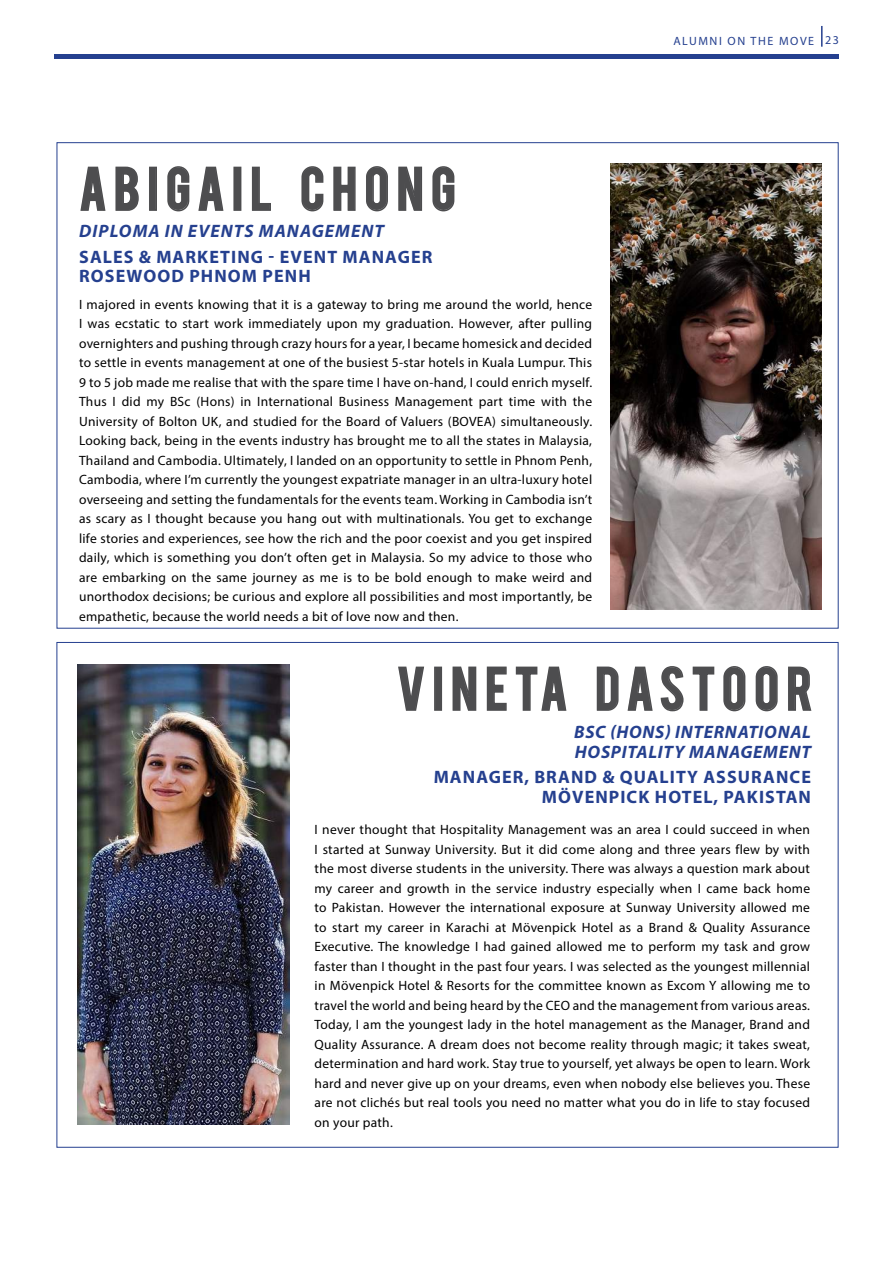
<style>
.page{position:relative;width:893px;height:1263px;background:#fff}
.page>*{position:absolute;margin:0;border:0;box-sizing:border-box;transform-origin:0 0}
.t1{font:48px "Bebas";letter-spacing:.13em;color:#4d4d4f}
.t2{font:48px "Bebas";letter-spacing:.15em;color:#4d4d4f}
.t3{font:700 18px/19.5px "Myriad Pro";letter-spacing:.06em;color:#25408f}
.t4{font:italic 700 18px/19.5px "Myriad Pro";letter-spacing:.04em;color:#25408f}
.t5{font:italic 700 18px "Myriad Pro";letter-spacing:.06em;color:#25408f}
.t6{font:13.5px/19.5px "Myriad Pro";letter-spacing:.02em;color:#000;text-align:justify}
.t7{font:12px "Myriad Pro";letter-spacing:.13em;color:#25408f}
</style>
<div class="page">
<div style="left:54px;top:54px;width:785px;height:5px;background:#25408f"></div>
<svg style="left:821px;top:26px;width:1px;height:21px"></svg>
<svg style="left:80px;top:166px;width:26px;height:45px"></svg>
<svg style="left:115px;top:166px;width:24px;height:45px"></svg>
<div style="left:149px;top:167px;width:8px;height:44px;border:2px solid #4d4d4f"></div>
<svg style="left:167px;top:166px;width:23px;height:46px"></svg>
<svg style="left:198px;top:166px;width:26px;height:45px"></svg>
<div style="left:233px;top:167px;width:8px;height:44px;border:2px solid #4d4d4f"></div>
<svg style="left:251px;top:166px;width:20px;height:45px"></svg>
<svg style="left:301px;top:166px;width:23px;height:46px"></svg>
<svg style="left:333px;top:166px;width:23px;height:45px"></svg>
<svg style="left:366px;top:166px;width:22px;height:46px"></svg>
<svg style="left:398px;top:166px;width:25px;height:45px"></svg>
<svg style="left:432px;top:166px;width:23px;height:46px"></svg>
<img style="left:610px;top:163px;width:212px;height:447px">
<svg style="left:398px;top:666px;width:26px;height:45px"></svg>
<div style="left:434px;top:667px;width:8px;height:44px;border:2px solid #4d4d4f"></div>
<svg style="left:452px;top:666px;width:25px;height:45px"></svg>
<svg style="left:486px;top:666px;width:21px;height:45px"></svg>
<svg style="left:515px;top:666px;width:52px;height:45px"></svg>
<svg style="left:596px;top:666px;width:23px;height:45px"></svg>
<svg style="left:627px;top:666px;width:26px;height:45px"></svg>
<svg style="left:660px;top:666px;width:24px;height:46px"></svg>
<svg style="left:692px;top:666px;width:23px;height:45px"></svg>
<svg style="left:723px;top:666px;width:23px;height:46px"></svg>
<svg style="left:755px;top:666px;width:23px;height:46px"></svg>
<svg style="left:788px;top:666px;width:24px;height:45px"></svg>
<img style="left:78px;top:664px;width:211px;height:460px">
<h1 class="t2" style="left:79px;top:154px;width:378px">ABIGAIL CHONG</h1>
<h2 class="t5" style="left:79px;top:219px;width:306px">DIPLOMA IN EVENTS MANAGEMENT</h2>
<h2 class="t3" style="left:79px;top:246px;width:355px">SALES &amp; MARKETING - EVENT MANAGER<br>ROSEWOOD PHNOM PENH</h2>
<p class="t6" style="left:79px;top:294px;width:515px">I majored in events knowing that it is a gateway to bring me around the world, hence I was ecstatic to start work immediately upon my graduation. However, after pulling overnighters and pushing through crazy hours for a year, I became homesick and decided to settle in events management at one of the busiest 5-star hotels in Kuala Lumpur. This 9 to 5 job made me realise that with the spare time I have on-hand, I could enrich myself.<br>Thus I did my BSc (Hons) in International Business Management part time with the University of Bolton UK, and studied for the Board of Valuers (BOVEA) simultaneously.<br>Looking back, being in the events industry has brought me to all the states in Malaysia, Thailand and Cambodia. Ultimately, I landed on an opportunity to settle in Phnom Penh, Cambodia, where I’m currently the youngest expatriate manager in an ultra-luxury hotel overseeing and setting the fundamentals for the events team. Working in Cambodia isn’t as scary as I thought because you hang out with multinationals. You get to exchange life stories and experiences, see how the rich and the poor coexist and you get inspired daily, which is something you don’t often get in Malaysia. So my advice to those who are embarking on the same journey as me is to be bold enough to make weird and unorthodox decisions; be curious and explore all possibilities and most importantly, be empathetic, because the world needs a bit of love now and then.</p>
<p class="t7" style="left:673px;top:34px;width:167px">ALUMNI ON THE MOVE 23</p>
<h1 class="t1" style="left:397px;top:654px;width:417px">VINETA DASTOOR</h1>
<h2 class="t4" style="left:574px;top:722px;width:238px">BSC (HONS) INTERNATIONAL<br>HOSPITALITY MANAGEMENT</h2>
<h2 class="t3" style="left:434px;top:767px;width:379px;text-align:right">MANAGER, BRAND &amp; QUALITY ASSURANCE<br>MÖVENPICK HOTEL, PAKISTAN</h2>
<p class="t6" style="left:315px;top:820px;width:497px">I never thought that Hospitality Management was an area I could succeed in when I started at Sunway University. But it did come along and three years flew by with the most diverse students in the university. There was always a question mark about my career and growth in the service industry especially when I came back home to Pakistan. However the international exposure at Sunway University allowed me to start my career in Karachi at Mövenpick Hotel as a Brand &amp; Quality Assurance Executive. The knowledge I had gained allowed me to perform my task and grow faster than I thought in the past four years. I was selected as the youngest millennial in Mövenpick Hotel &amp; Resorts for the committee known as Excom Y allowing me to travel the world and being heard by the CEO and the management from various areas.<br>Today, I am the youngest lady in the hotel management as the Manager, Brand and Quality Assurance. A dream does not become reality through magic; it takes sweat, determination and hard work. Stay true to yourself, yet always be open to learn. Work hard and never give up on your dreams, even when nobody else believes you. These are not clichés but real tools you need no matter what you do in life to stay focused on your path.</p>
</div>
